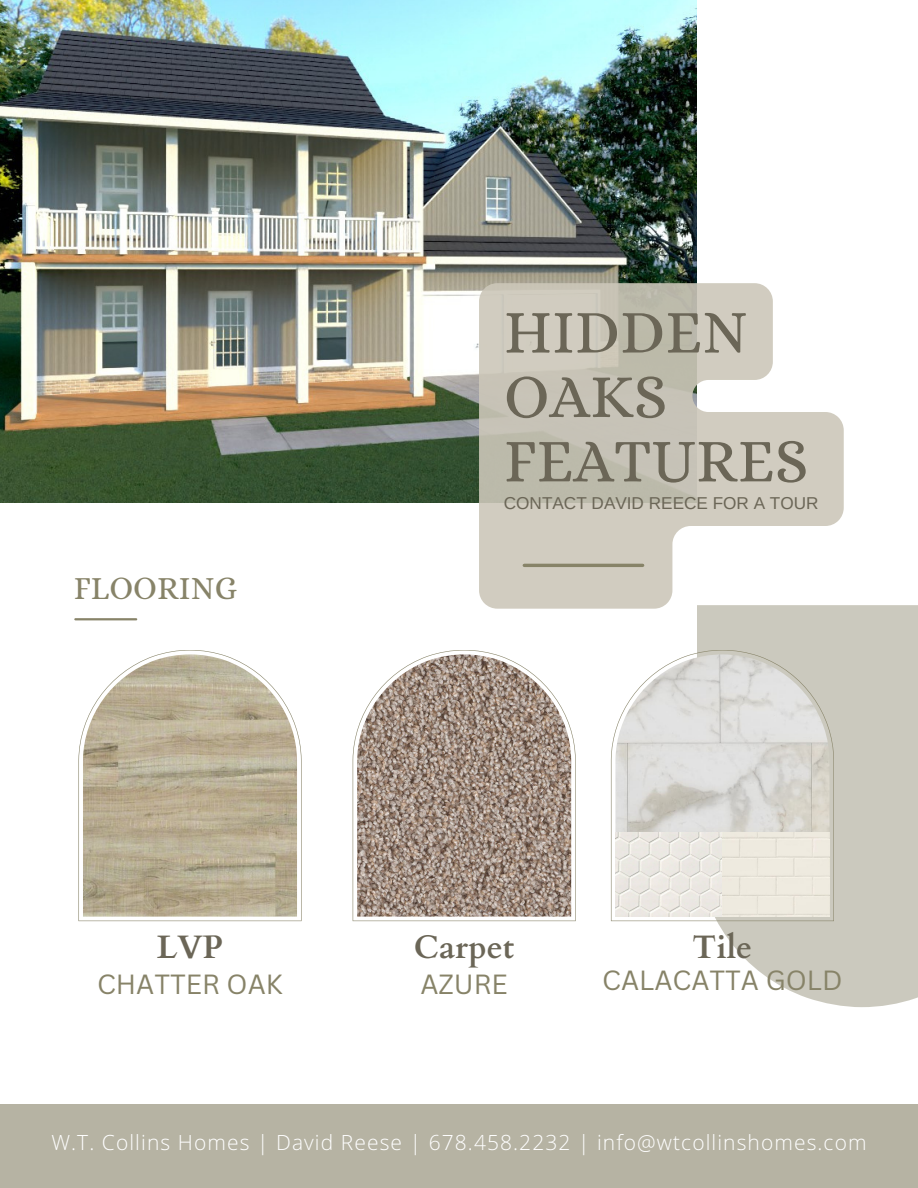
<style>
.page{position:relative;width:918px;height:1188px;background:#fff}
.page>*{position:absolute;margin:0;border:0;box-sizing:border-box;transform-origin:0 0}
.t1{font:62.1px/64.3px "Alice";color:#6b6657}
.t2{font:700 32.55px "Cardo";color:#6b6657}
.t3{font:32.55px "Alice";color:#878368}
.t4{font:27px "Canva Sans";color:#878368}
.t5{font:300 21px "Open Sans Hebrew";letter-spacing:.055em;color:#fff}
.t6{font:17.25px "Arimo";color:#6b6657}
</style>
<div class="page">
<img style="left:0;top:0;width:697px;height:502px">
<svg style="left:78px;top:650px;width:224px;height:271px"></svg>
<img style="left:83px;top:654px;width:214px;height:263px">
<svg style="left:353px;top:650px;width:223px;height:271px"></svg>
<img style="left:357px;top:654px;width:214px;height:263px">
<svg style="left:697px;top:605px;width:221px;height:402px;background:#d0cec4"></svg>
<svg style="left:611px;top:650px;width:223px;height:271px;fill:#cbc9be"></svg>
<img style="left:615px;top:654px;width:215px;height:263px">
<img style="left:616px;top:833px;width:214px;height:83px">
<hr style="left:75px;top:618px;width:61px;height:2px;background:#878368">
<div style="left:0;top:1104px;width:918px;height:84px;background:#b6b3a3"></div>
<svg style="left:479px;top:283px;width:365px;height:326px;fill:#d1ccc0"></svg>
<hr style="left:524px;top:564px;width:119px;height:3px;background:#878368">
<p class="t3" style="left:74px;top:570px;width:165px">FLOORING</p>
<h3 class="t2" style="left:157px;top:926px;width:68px">LVP</h3>
<h3 class="t4" style="left:97px;top:965px;width:187px">CHATTER OAK</h3>
<h1 class="t1" style="left:504px;top:299px;width:306px">HIDDEN<br>OAKS<br>FEATURES</h1>
<p class="t6" style="left:504px;top:494px;width:316px">CONTACT DAVID REECE FOR A TOUR</p>
<h3 class="t2" style="left:414px;top:926px;width:102px">Carpet</h3>
<h3 class="t4" style="left:420px;top:965px;width:89px">AZURE</h3>
<h2 class="t2" style="left:693px;top:926px;width:61px">Tile</h2>
<h2 class="t4" style="left:602px;top:962px;width:242px">CALACATTA GOLD</h2>
<h4 class="t5" style="left:51px;top:1128px;width:817px">W.T. Collins Homes | David Reese | 678.458.2232 | info@wtcollinshomes.com</h4>
</div>
